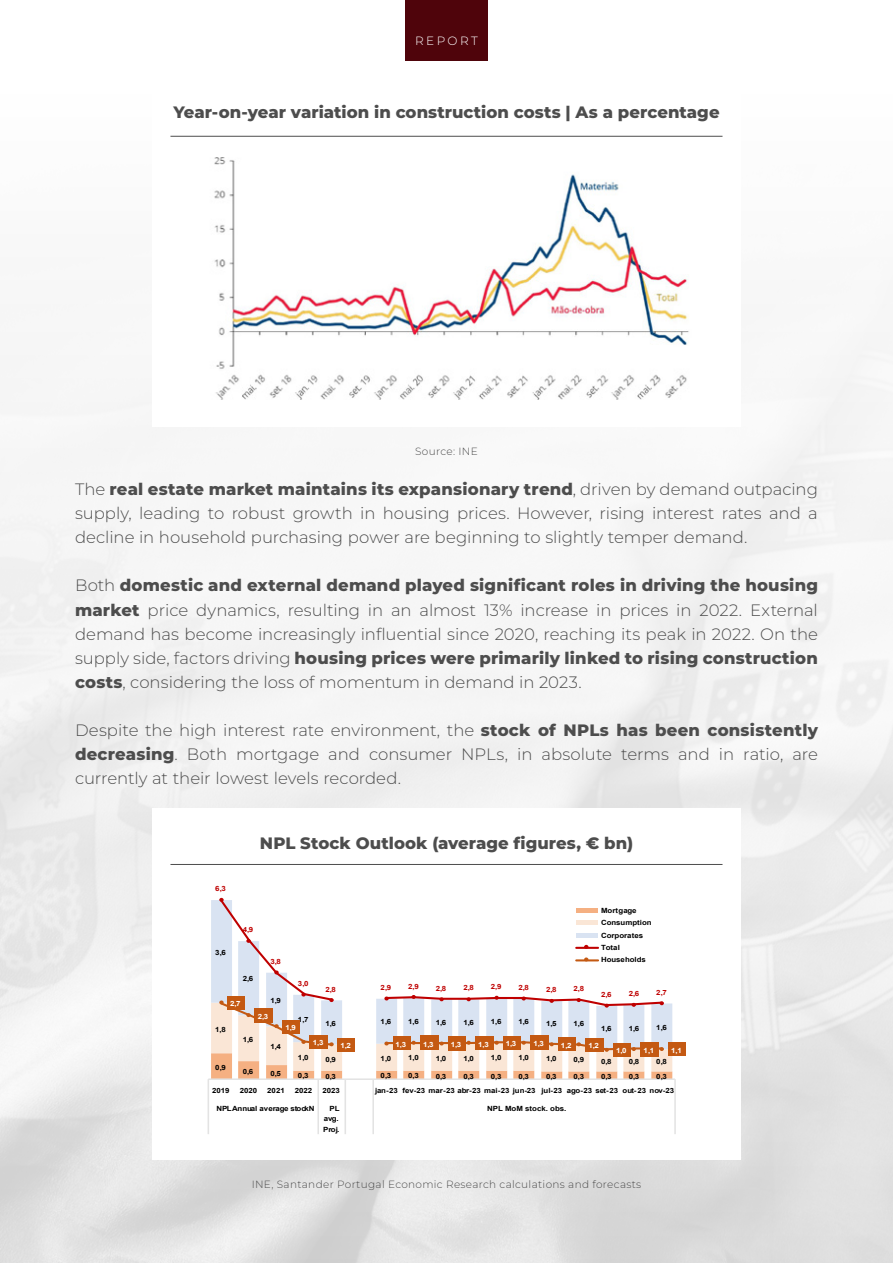
<style>
.page{position:relative;width:893px;height:1263px;background:#fff}
.page>*{position:absolute;margin:0;border:0;box-sizing:border-box;transform-origin:0 0}
.t1{font:300 16.5px/24px "Montserrat";color:#4d4d4d;text-align:justify}
.t2{font:800 16.5px "Montserrat";letter-spacing:.005em;color:#4d4d4d}
.t3{font:300 12px "Montserrat";letter-spacing:.2em;color:#fff}
.t4{font:300 10.5px "Montserrat";letter-spacing:.03em;color:#4d4d4d}
.t5{font:700 7.2px/10.6px "Arial";color:#000;text-align:justify;scale:1.11 1}
.t6{font:700 7.2px "Arial";color:#fff;scale:1.11 1}
.t7{font:700 7.2px "Arial";color:#bf0000;scale:1.11 1}
.t8{font:700 7.05px "Arial";color:#000;scale:1.11 1}
.t9{font:700 7.05px "Arial";color:#bf0000;scale:1.11 1}
.t10{font:700 7.05px "Arial";color:#fff;scale:1.11 1}
.s1{font-weight:800}
</style>
<div class="page">
<div style="left:405px;top:0;width:83px;height:60px;background:#4f040b"></div>
<hr style="left:170px;top:136px;width:552px;height:1px;background:#4d4d4d">
<img style="left:214px;top:158px;width:475px;height:241px">
<hr style="left:170px;top:864px;width:552px;height:1px;background:#4d4d4d">
<svg style="left:211px;top:900px;width:8px;height:92px"></svg>
<hr style="left:674px;top:1096px;width:2px;height:38px;background:#e3e3e3">
<hr style="left:372px;top:1096px;width:2px;height:38px;background:#e3e3e3">
<hr style="left:345px;top:1096px;width:1px;height:38px;background:#e3e3e3">
<hr style="left:317px;top:1096px;width:2px;height:38px;background:#e3e3e3">
<hr style="left:208px;top:1096px;width:1px;height:38px;background:#e3e3e3">
<svg style="left:219px;top:900px;width:380px;height:92px"></svg>
<svg style="left:219px;top:898px;width:5px;height:4px"></svg>
<svg style="left:246px;top:939px;width:5px;height:4px"></svg>
<svg style="left:274px;top:970px;width:5px;height:4px"></svg>
<svg style="left:208px;top:992px;width:468px;height:104px"></svg>
<div style="left:228px;top:996px;width:17px;height:14px;background:#c45912"></div>
<div style="left:255px;top:1008px;width:18px;height:14px;background:#c45912"></div>
<div style="left:283px;top:1020px;width:17px;height:13px;background:#c45912"></div>
<div style="left:310px;top:1035px;width:18px;height:13px;background:#c45912"></div>
<div style="left:338px;top:1038px;width:17px;height:14px;background:#c45912"></div>
<div style="left:393px;top:1037px;width:17px;height:13px;background:#c45912"></div>
<div style="left:420px;top:1036px;width:18px;height:14px;background:#c45912"></div>
<div style="left:448px;top:1037px;width:17px;height:14px;background:#c45912"></div>
<div style="left:475px;top:1037px;width:18px;height:13px;background:#c45912"></div>
<div style="left:503px;top:1036px;width:17px;height:13px;background:#c45912"></div>
<div style="left:530px;top:1036px;width:18px;height:14px;background:#c45912"></div>
<div style="left:558px;top:1037px;width:17px;height:14px;background:#c45912"></div>
<div style="left:585px;top:1038px;width:18px;height:14px;background:#c45912"></div>
<div style="left:613px;top:1043px;width:17px;height:13px;background:#c45912"></div>
<div style="left:640px;top:1042px;width:18px;height:14px;background:#c45912"></div>
<div style="left:668px;top:1042px;width:17px;height:13px;background:#c45912"></div>
<hr style="left:576px;top:908px;width:22px;height:4px;background:#f5b082">
<div style="left:576px;top:920px;width:22px;height:5px;background:#fae6d6"></div>
<div style="left:576px;top:933px;width:22px;height:5px;background:#d9e3f2"></div>
<hr style="left:576px;top:947px;width:22px;height:2px;background:#bf0000">
<hr style="left:576px;top:959px;width:22px;height:2px;background:#c45912">
<p class="t3" style="left:415px;top:33px;width:64px">REPORT</p>
<p class="t2" style="left:173px;top:101px;width:548px">Year-on-year variation in construction costs | As a percentage</p>
<p class="t4" style="left:415px;top:444px;width:64px">Source: INE</p>
<p class="t1" style="left:75px;top:477px;width:744px">The <span class="s1">real estate market maintains its expansionary trend</span>, driven by demand outpacing supply, leading to robust growth in housing prices. However, rising interest rates and a decline in household purchasing power are beginning to slightly temper demand.</p>
<p class="t1" style="left:75px;top:573px;width:744px">Both <span class="s1">domestic and external demand played significant roles in driving the housing market</span> price dynamics, resulting in an almost 13% increase in prices in 2022. External demand has become increasingly influential since 2020, reaching its peak in 2022. On the supply side, factors driving <span class="s1">housing prices were primarily linked to rising construction costs</span>, considering the loss of momentum in demand in 2023.</p>
<p class="t1" style="left:75px;top:717px;width:744px">Despite the high interest rate environment, the <span class="s1">stock of NPLs has been consistently decreasing</span>. Both mortgage and consumer NPLs, in absolute terms and in ratio, are currently at their lowest levels recorded.</p>
<p class="t7" style="left:215px;top:884px;width:11px">6,3</p>
<p class="t5" style="left:215px;top:947px;width:11px">3,6</p>
<p class="t2" style="left:260px;top:832px;width:375px">NPL Stock Outlook (average figures, € bn)</p>
<p class="t7" style="left:243px;top:925px;width:11px">4,9</p>
<p class="t7" style="left:270px;top:956px;width:11px">3,8</p>
<p class="t5" style="left:601px;top:905px;width:34px">Mortgage</p>
<p class="t8" style="left:601px;top:918px;width:47px">Consumption</p>
<p class="t5" style="left:601px;top:929px;width:39px;line-height:12.5px">Corporates<br>Total</p>
<p class="t8" style="left:601px;top:955px;width:42px">Households</p>
<p class="t8" style="left:243px;top:974px;width:11px">2,6</p>
<p class="t6" style="left:230px;top:999px;width:11px">2,7</p>
<p class="t8" style="left:270px;top:996px;width:11px">1,9</p>
<p class="t10" style="left:258px;top:1012px;width:11px">2,3</p>
<p class="t9" style="left:298px;top:979px;width:11px">3,0</p>
<p class="t8" style="left:298px;top:1015px;width:11px">1,7</p>
<p class="t8" style="left:215px;top:1025px;width:11px">1,8</p>
<p class="t10" style="left:285px;top:1023px;width:11px">1,9</p>
<p class="t9" style="left:326px;top:984px;width:11px">2,8</p>
<p class="t9" style="left:381px;top:982px;width:11px">2,9</p>
<p class="t7" style="left:408px;top:981px;width:11px">2,9</p>
<p class="t9" style="left:436px;top:984px;width:11px">2,8</p>
<p class="t7" style="left:463px;top:983px;width:11px">2,8</p>
<p class="t9" style="left:491px;top:982px;width:11px">2,9</p>
<p class="t7" style="left:518px;top:982px;width:11px">2,8</p>
<p class="t7" style="left:546px;top:985px;width:11px">2,8</p>
<p class="t9" style="left:574px;top:984px;width:11px">2,8</p>
<p class="t8" style="left:326px;top:1019px;width:11px">1,6</p>
<p class="t8" style="left:381px;top:1017px;width:11px">1,6</p>
<p class="t5" style="left:408px;top:1016px;width:11px">1,6</p>
<p class="t5" style="left:436px;top:1017px;width:11px">1,6</p>
<p class="t5" style="left:463px;top:1017px;width:11px">1,6</p>
<p class="t5" style="left:491px;top:1016px;width:11px">1,6</p>
<p class="t8" style="left:518px;top:1017px;width:11px">1,6</p>
<p class="t5" style="left:546px;top:1018px;width:11px">1,5</p>
<p class="t5" style="left:574px;top:1018px;width:11px">1,6</p>
<p class="t7" style="left:601px;top:990px;width:11px">2,6</p>
<p class="t9" style="left:629px;top:989px;width:11px">2,6</p>
<p class="t9" style="left:656px;top:987px;width:11px">2,7</p>
<p class="t5" style="left:601px;top:1024px;width:11px">1,6</p>
<p class="t8" style="left:629px;top:1023px;width:11px">1,6</p>
<p class="t5" style="left:656px;top:1022px;width:11px">1,6</p>
<p class="t5" style="left:215px;top:1062px;width:11px">0,9</p>
<p class="t5" style="left:243px;top:1034px;width:11px">1,6</p>
<p class="t5" style="left:270px;top:1042px;width:11px">1,4</p>
<p class="t6" style="left:313px;top:1038px;width:11px">1,3</p>
<p class="t6" style="left:340px;top:1041px;width:11px">1,2</p>
<p class="t10" style="left:396px;top:1040px;width:11px">1,3</p>
<p class="t6" style="left:423px;top:1039px;width:11px">1,3</p>
<p class="t6" style="left:451px;top:1040px;width:11px">1,3</p>
<p class="t10" style="left:478px;top:1039px;width:11px">1,3</p>
<p class="t6" style="left:506px;top:1039px;width:11px">1,3</p>
<p class="t6" style="left:533px;top:1039px;width:11px">1,3</p>
<p class="t6" style="left:561px;top:1040px;width:11px">1,2</p>
<p class="t6" style="left:588px;top:1041px;width:11px">1,2</p>
<p class="t6" style="left:616px;top:1046px;width:11px">1,0</p>
<p class="t6" style="left:644px;top:1045px;width:11px">1,1</p>
<p class="t10" style="left:671px;top:1045px;width:11px">1,1</p>
<p class="t5" style="left:298px;top:1052px;width:11px">1,0</p>
<p class="t5" style="left:326px;top:1054px;width:11px">0,9</p>
<p class="t8" style="left:381px;top:1053px;width:11px">1,0</p>
<p class="t8" style="left:408px;top:1053px;width:11px">1,0</p>
<p class="t5" style="left:436px;top:1053px;width:11px">1,0</p>
<p class="t8" style="left:463px;top:1053px;width:11px">1,0</p>
<p class="t5" style="left:491px;top:1053px;width:11px">1,0</p>
<p class="t8" style="left:518px;top:1053px;width:11px">1,0</p>
<p class="t8" style="left:546px;top:1054px;width:11px">1,0</p>
<p class="t5" style="left:574px;top:1054px;width:11px">0,9</p>
<p class="t8" style="left:601px;top:1057px;width:11px">0,8</p>
<p class="t8" style="left:629px;top:1057px;width:11px">0,8</p>
<p class="t5" style="left:656px;top:1056px;width:11px">0,8</p>
<p class="t8" style="left:243px;top:1067px;width:11px">0,6</p>
<p class="t8" style="left:270px;top:1068px;width:11px">0,5</p>
<p class="t5" style="left:298px;top:1070px;width:11px">0,3</p>
<p class="t8" style="left:326px;top:1071px;width:11px">0,3</p>
<p class="t5" style="left:381px;top:1071px;width:11px">0,3</p>
<p class="t5" style="left:408px;top:1071px;width:11px">0,3</p>
<p class="t5" style="left:436px;top:1071px;width:11px">0,3</p>
<p class="t5" style="left:463px;top:1071px;width:11px">0,3</p>
<p class="t5" style="left:491px;top:1071px;width:11px">0,3</p>
<p class="t8" style="left:518px;top:1071px;width:11px">0,3</p>
<p class="t5" style="left:546px;top:1071px;width:11px">0,3</p>
<p class="t8" style="left:574px;top:1071px;width:11px">0,3</p>
<p class="t5" style="left:601px;top:1071px;width:11px">0,3</p>
<p class="t8" style="left:629px;top:1072px;width:11px">0,3</p>
<p class="t5" style="left:656px;top:1071px;width:11px">0,3</p>
<p class="t8" style="left:212px;top:1086px;width:17px">2019</p>
<p class="t8" style="left:240px;top:1086px;width:17px">2020</p>
<p class="t8" style="left:267px;top:1086px;width:17px">2021</p>
<p class="t8" style="left:295px;top:1086px;width:17px">2022</p>
<p class="t8" style="left:322px;top:1086px;width:17px">2023</p>
<p class="t8" style="left:375px;top:1086px;width:271px">jan-23 fev-23 mar-23 abr-23 mai-23 jun-23 jul-23 ago-23 set-23 out-23 nov-23</p>
<p class="t5" style="left:216px;top:1103px;width:90px">NPL Annual average stockN</p>
<p class="t5" style="left:323px;top:1103px;width:16px;text-indent:6px">PL avg.<br>Proj.</p>
<p class="t5" style="left:487px;top:1103px;width:73px">NPL MoM stock. obs.</p>
<p class="t4" style="left:252px;top:1177px;width:391px">INE, Santander Portugal Economic Research calculations and forecasts</p>
</div>
